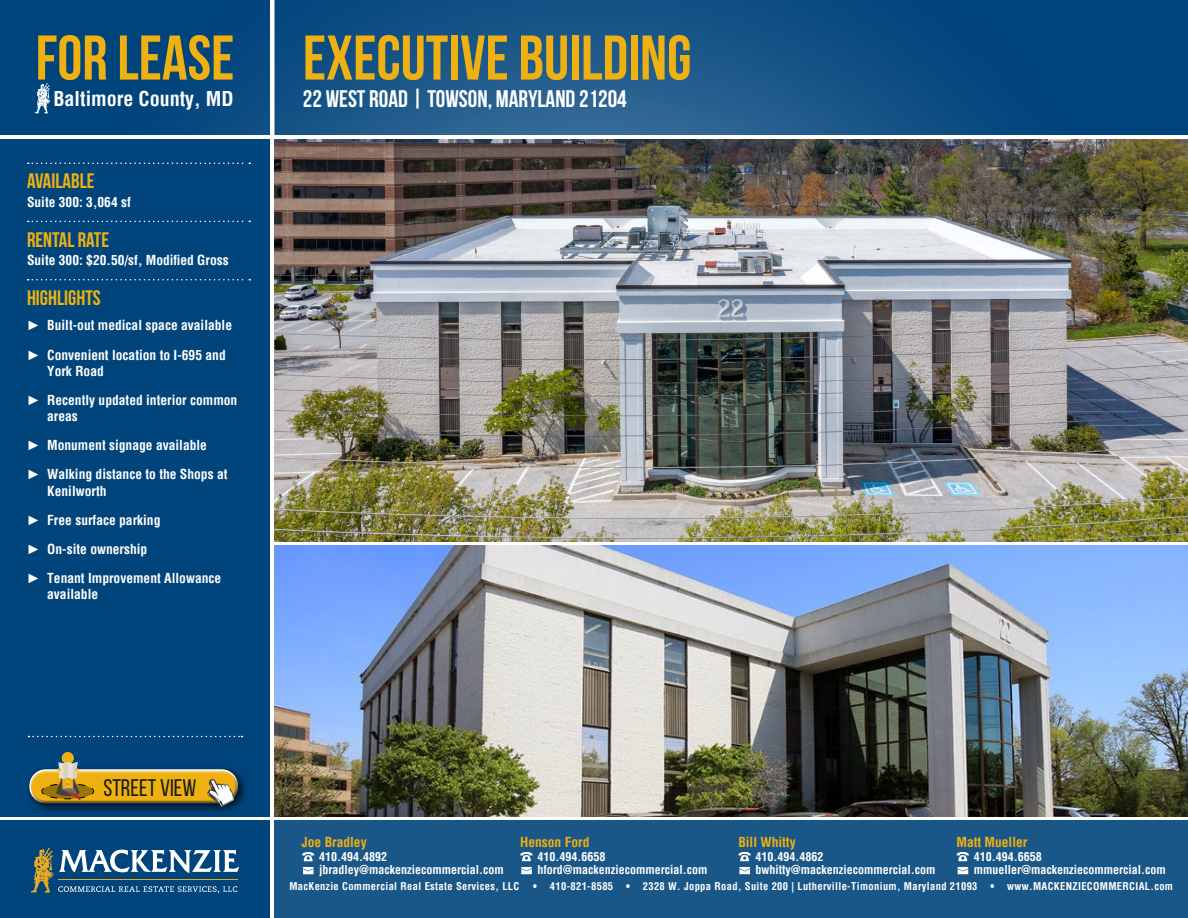
<style>
.page{position:relative;width:1188px;height:918px;background:#fff}
.page>*{position:absolute;margin:0;border:0;box-sizing:border-box;transform-origin:0 0}
.t1{font:700 63px "Bebas Neue";color:#eeb111}
.t2{font:700 24px "Bebas Neue";color:#fff}
.t3{font:24px "Bebas Neue";color:#1c1c1c}
.t4{font:700 21px "Bebas Neue";color:#eeb111}
.t5{font:700 condensed 20.1px "Helvetica";color:#fff}
.t6{font:700 condensed 13.5px/29.1px "Helvetica";color:#fff}
.t7{font:700 condensed 13.5px "Helvetica";color:#eeb111}
.t8{font:700 condensed 12px/13.5px "Helvetica";color:#fff}
.t9{font:700 condensed 10.5px "Helvetica";letter-spacing:.035em;color:#fff;scale:.85 1}
.t10{font:700 condensed 10.5px "Helvetica";letter-spacing:.035em;color:#fff}
.s1{font-family:"Impact";font-weight:400;font-stretch:normal}
</style>
<div class="page">
<svg style="left:0;top:0;width:1188px;height:135px;background:#0e4e83"></svg>
<div style="left:275px;top:821px;width:913px;height:97px;background:#1a5789"></div>
<div style="left:0;top:821px;width:270px;height:97px;background:#00447c"></div>
<hr style="left:270px;top:0;width:4px;height:159px;background:#fff">
<svg style="left:35px;top:83px;width:16px;height:30px"></svg>
<div style="left:0;top:139px;width:270px;height:678px;background:#00447c"></div>
<svg style="left:28px;top:163px;width:222px;height:1px"></svg>
<svg style="left:28px;top:221px;width:222px;height:1px"></svg>
<svg style="left:28px;top:279px;width:222px;height:1px"></svg>
<svg style="left:28px;top:736px;width:215px;height:1px"></svg>
<div style="left:25px;top:764px;width:224px;height:51px;background:#000;opacity:.75"></div>
<div style="left:25px;top:765px;width:214px;height:32px;background:#fff;opacity:.75"></div>
<div style="left:28px;top:774px;width:215px;height:30px;background:#000;opacity:.75"></div>
<div style="left:62px;top:752px;width:12px;height:12px;background:#eeb111;border-radius:50%"></div>
<svg style="left:41px;top:762px;width:53px;height:39px;background:#aa9044"></svg>
<img style="left:208px;top:778px;width:26px;height:30px">
<svg style="left:303px;top:867px;width:11px;height:7px"></svg>
<svg style="left:521px;top:867px;width:11px;height:7px"></svg>
<svg style="left:739px;top:867px;width:11px;height:7px"></svg>
<svg style="left:958px;top:867px;width:10px;height:7px"></svg>
<svg style="left:520px;top:852px;width:12px;height:9px"></svg>
<svg style="left:739px;top:852px;width:12px;height:9px"></svg>
<svg style="left:957px;top:852px;width:12px;height:9px"></svg>
<svg style="left:302px;top:852px;width:12px;height:9px"></svg>
<svg style="left:31px;top:848px;width:208px;height:44px"></svg>
<img style="left:275px;top:139px;width:913px;height:402px">
<img style="left:275px;top:546px;width:913px;height:271px">
<h1 class="t1" style="left:36px;top:23px;width:200px">FOR LEASE</h1>
<h3 class="t5" style="left:53px;top:86px;width:182px">Baltimore County, MD</h3>
<h3 class="t4" style="left:27px;top:170px;width:69px">AVAILABLE</h3>
<p class="t6" style="left:27px;top:188px;width:105px">Suite 300: 3,064 sf</p>
<h3 class="t4" style="left:27px;top:228px;width:84px">RENTAL RATE</h3>
<p class="t6" style="left:27px;top:246px;width:203px">Suite 300: $20.50/sf, Modified Gross</p>
<h3 class="t4" style="left:27px;top:286px;width:75px">HIGHLIGHTS</h3>
<p class="t6" style="left:27px;top:311px;width:207px"><span class="s1">►</span> Built-out medical space available <span class="s1">►</span> Convenient location to I-695 and</p>
<p class="t6" style="left:27px;top:356px;width:212px;text-indent:20px">York Road<br><span class="s1">►</span> Recently updated interior common</p>
<p class="t6" style="left:27px;top:402px;width:202px;text-indent:20px">areas<br><span class="s1">►</span> Monument signage available<br><span class="s1">►</span> Walking distance to the Shops at</p>
<p class="t6" style="left:27px;top:476px;width:196px;text-indent:20px">Kenilworth<br><span class="s1">►</span> Free surface parking<br><span class="s1">►</span> On-site ownership<br><span class="s1">►</span> Tenant Improvement Allowance</p>
<p class="t6" style="left:47px;top:580px;width:53px">available</p>
<h1 class="t1" style="left:303px;top:23px;width:390px">EXECUTIVE BUILDING</h1>
<h2 class="t2" style="left:303px;top:85px;width:325px">22 WEST ROAD | TOWSON, MARYLAND 21204</h2>
<h2 class="t3" style="left:103px;top:774px;width:95px">STREET VIEW</h2>
<p class="t7" style="left:302px;top:833px;width:66px">Joe Bradley</p>
<p class="t8" style="left:319px;top:850px;width:186px">410.494.4892 jbradley@mackenziecommercial.com</p>
<p class="t7" style="left:520px;top:833px;width:71px">Henson Ford</p>
<p class="t8" style="left:537px;top:850px;width:171px">410.494.6658 hford@mackenziecommercial.com</p>
<p class="t7" style="left:738px;top:833px;width:59px">Bill Whitty</p>
<p class="t8" style="left:756px;top:850px;width:181px">410.494.4862 bwhitty@mackenziecommercial.com</p>
<p class="t7" style="left:957px;top:833px;width:72px">Matt Mueller</p>
<p class="t8" style="left:974px;top:850px;width:193px">410.494.6658 mmueller@mackenziecommercial.com</p>
<p class="t10" style="left:289px;top:879px;width:231px">MacKenzie Commercial Real Estate Services, LLC</p>
<p class="t9" style="left:533px;top:879px;width:754px">• 410-821-8585 • 2328 W. Joppa Road, Suite 200 | Lutherville-Timonium, Maryland 21093 • www.MACKENZIECOMMERCIAL.com</p>
</div>
